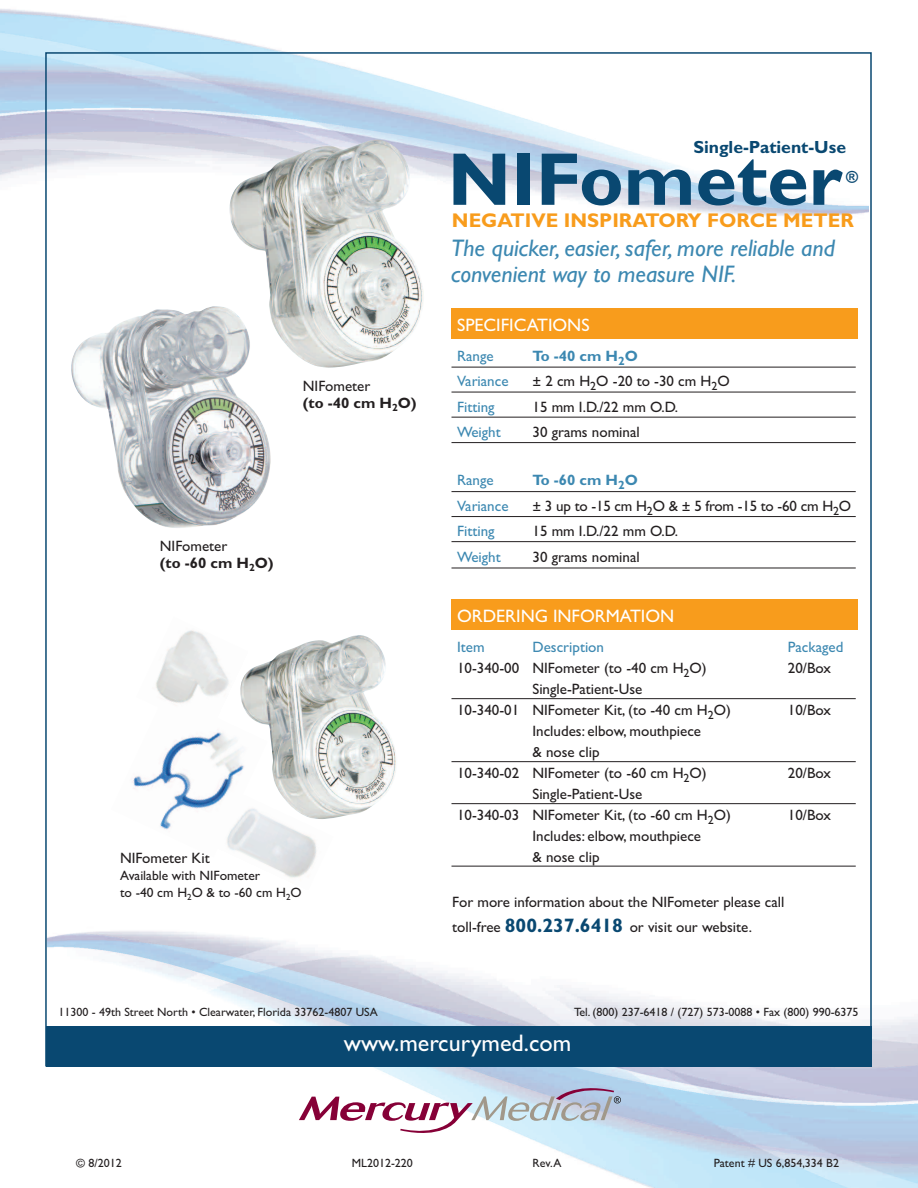
<style>
.page{position:relative;width:918px;height:1188px;background:#fff}
.page>*{position:absolute;margin:0;border:0;box-sizing:border-box;transform-origin:0 0}
.t1{font:700 75px "Gill Sans";color:#094871}
.t2{font:italic 24px/25.5px "Gill Sans";color:#3c88b1}
.t3{font:24px "Gill Sans";color:#fff}
.t4{font:700 19.8px "Gill Sans";color:#f89c1c}
.t5{font:18px "Gill Sans";color:#fff}
.t6{font:700 17.7px "Gill Sans";color:#094871}
.t7{font:700 16.2px "Gill Sans";color:#094871}
.t8{font:15px/21px "Gill Sans";color:#231f20}
.t9{font:15px "Gill Sans";color:#3c88b1}
.t10{font:700 15px/16.5px "Gill Sans";color:#231f20}
.t11{font:700 15px "Gill Sans";color:#3c88b1}
.t12{font:13.5px/16.2px "Gill Sans";color:#231f20}
.t13{font:12px "Gill Sans";color:#231f20}
.s1{font-weight:400}
.s2{font-weight:700;font-size:19.5px;color:#094871}
</style>
<div class="page">
<img style="left:0;top:9px;width:869px;height:207px">
<img style="left:48px;top:761px;width:870px;height:427px">
<div style="left:46px;top:1026px;width:825px;height:41px;background:#094871"></div>
<svg style="left:299px;top:1088px;width:322px;height:45px"></svg>
<img style="left:229px;top:139px;width:195px;height:229px">
<img style="left:71px;top:306px;width:200px;height:222px">
<div style="left:452px;top:308px;width:406px;height:31px;background:#f89c1c"></div>
<hr style="left:452px;top:367px;width:404px;height:1px;background:#231f20">
<hr style="left:452px;top:392px;width:404px;height:1px;background:#231f20">
<hr style="left:452px;top:417px;width:404px;height:1px;background:#231f20">
<hr style="left:452px;top:442px;width:404px;height:1px;background:#231f20">
<hr style="left:452px;top:491px;width:404px;height:1px;background:#231f20">
<hr style="left:452px;top:516px;width:404px;height:1px;background:#231f20">
<hr style="left:452px;top:541px;width:404px;height:1px;background:#231f20">
<hr style="left:452px;top:568px;width:404px;height:1px;background:#231f20">
<div style="left:452px;top:599px;width:406px;height:31px;background:#f89c1c"></div>
<hr style="left:452px;top:698px;width:404px;height:1px;background:#231f20">
<hr style="left:452px;top:761px;width:404px;height:1px;background:#231f20">
<hr style="left:452px;top:803px;width:404px;height:1px;background:#231f20">
<hr style="left:452px;top:866px;width:404px;height:1px;background:#231f20">
<img style="left:111px;top:732px;width:129px;height:125px">
<img style="left:215px;top:793px;width:118px;height:96px">
<img style="left:156px;top:630px;width:73px;height:73px">
<img style="left:240px;top:635px;width:158px;height:185px">
<p class="t10" style="left:303px;top:378px;width:115px"><span class="s1">NIFometer<br></span>(to -40 cm H<sub>2</sub>O)</p>
<p class="t10" style="left:160px;top:538px;width:115px"><span class="s1">NIFometer<br></span>(to -60 cm H<sub>2</sub>O)</p>
<p class="t8" style="left:120px;top:848px;width:91px">NIFometer Kit</p>
<p class="t12" style="left:120px;top:868px;width:183px">Available with NIFometer<br>to -40 cm H<sub>2</sub>O &amp; to -60 cm H<sub>2</sub>O</p>
<p class="t6" style="left:693px;top:137px;width:154px">Single-Patient-Use</p>
<h1 class="t1" style="left:448px;top:135px;width:396px">NIFometer</h1>
<p class="t7" style="left:846px;top:167px;width:13px">®</p>
<h3 class="t4" style="left:452px;top:209px;width:403px">NEGATIVE INSPIRATORY FORCE METER</h3>
<h2 class="t2" style="left:451px;top:235px;width:385px">The quicker, easier, safer, more reliable and convenient way to measure NIF.</h2>
<p class="t5" style="left:457px;top:314px;width:134px">SPECIFICATIONS</p>
<p class="t9" style="left:457px;top:347px;width:38px">Range</p>
<p class="t11" style="left:532px;top:347px;width:107px">To -40 cm H<sub>2</sub>O</p>
<p class="t9" style="left:457px;top:372px;width:53px">Variance</p>
<p class="t8" style="left:532px;top:370px;width:199px">± 2 cm H<sub>2</sub>O -20 to -30 cm H<sub>2</sub>O</p>
<p class="t9" style="left:457px;top:398px;width:39px">Fitting</p>
<p class="t8" style="left:532px;top:396px;width:147px">15 mm I.D./22 mm O.D.</p>
<p class="t9" style="left:457px;top:423px;width:45px">Weight</p>
<p class="t8" style="left:532px;top:421px;width:109px">30 grams nominal</p>
<p class="t9" style="left:457px;top:471px;width:38px">Range</p>
<p class="t11" style="left:532px;top:471px;width:107px">To -60 cm H<sub>2</sub>O</p>
<p class="t9" style="left:457px;top:497px;width:53px">Variance</p>
<p class="t8" style="left:532px;top:495px;width:320px">± 3 up to -15 cm H<sub>2</sub>O &amp; ± 5 from -15 to -60 cm H<sub>2</sub>O</p>
<p class="t9" style="left:457px;top:522px;width:39px">Fitting</p>
<p class="t8" style="left:532px;top:520px;width:147px">15 mm I.D./22 mm O.D.</p>
<p class="t9" style="left:457px;top:548px;width:45px">Weight</p>
<p class="t8" style="left:532px;top:546px;width:109px">30 grams nominal</p>
<p class="t5" style="left:457px;top:605px;width:219px">ORDERING INFORMATION</p>
<p class="t9" style="left:457px;top:638px;width:29px">Item</p>
<p class="t9" style="left:532px;top:638px;width:73px">Description</p>
<p class="t9" style="left:788px;top:638px;width:57px">Packaged</p>
<p class="t8" style="left:457px;top:657px;width:251px">10-340-00 NIFometer (to -40 cm H<sub>2</sub>O)</p>
<p class="t8" style="left:788px;top:657px;width:45px">20/Box</p>
<p class="t8" style="left:457px;top:678px;width:275px;text-indent:75px">Single-Patient-Use<br>10-340-01 NIFometer Kit, (to -40 cm H<sub>2</sub>O)</p>
<p class="t8" style="left:788px;top:699px;width:45px">10/Box</p>
<p class="t8" style="left:532px;top:720px;width:170px">Includes: elbow, mouthpiece</p>
<p class="t8" style="left:532px;top:741px;width:69px">&amp; nose clip</p>
<p class="t8" style="left:457px;top:762px;width:251px">10-340-02 NIFometer (to -60 cm H<sub>2</sub>O)</p>
<p class="t8" style="left:788px;top:762px;width:45px">20/Box</p>
<p class="t8" style="left:457px;top:783px;width:275px;text-indent:75px">Single-Patient-Use<br>10-340-03 NIFometer Kit, (to -60 cm H<sub>2</sub>O)</p>
<p class="t8" style="left:788px;top:804px;width:45px">10/Box</p>
<p class="t8" style="left:532px;top:825px;width:170px">Includes: elbow, mouthpiece &amp; nose clip</p>
<p class="t8" style="left:452px;top:889px;width:334px;line-height:24.9px">For more information about the NIFometer please call toll-free <span class="s2">800.237.6418</span> or visit our website.</p>
<p class="t13" style="left:58px;top:1004px;width:321px">11300 - 49th Street North • Clearwater, Florida 33762-4807 USA</p>
<p class="t13" style="left:574px;top:1004px;width:286px">Tel. (800) 237-6418 / (727) 573-0088 • Fax (800) 990-6375</p>
<h2 class="t3" style="left:344px;top:1029px;width:229px">www.mercurymed.com</h2>
<p class="t13" style="left:76px;top:1156px;width:47px">© 8/2012</p>
<p class="t13" style="left:352px;top:1156px;width:63px">ML2012-220</p>
<p class="t13" style="left:533px;top:1156px;width:30px">Rev.A</p>
<p class="t13" style="left:714px;top:1156px;width:127px">Patent # US 6,854,334 B2</p>
</div>
